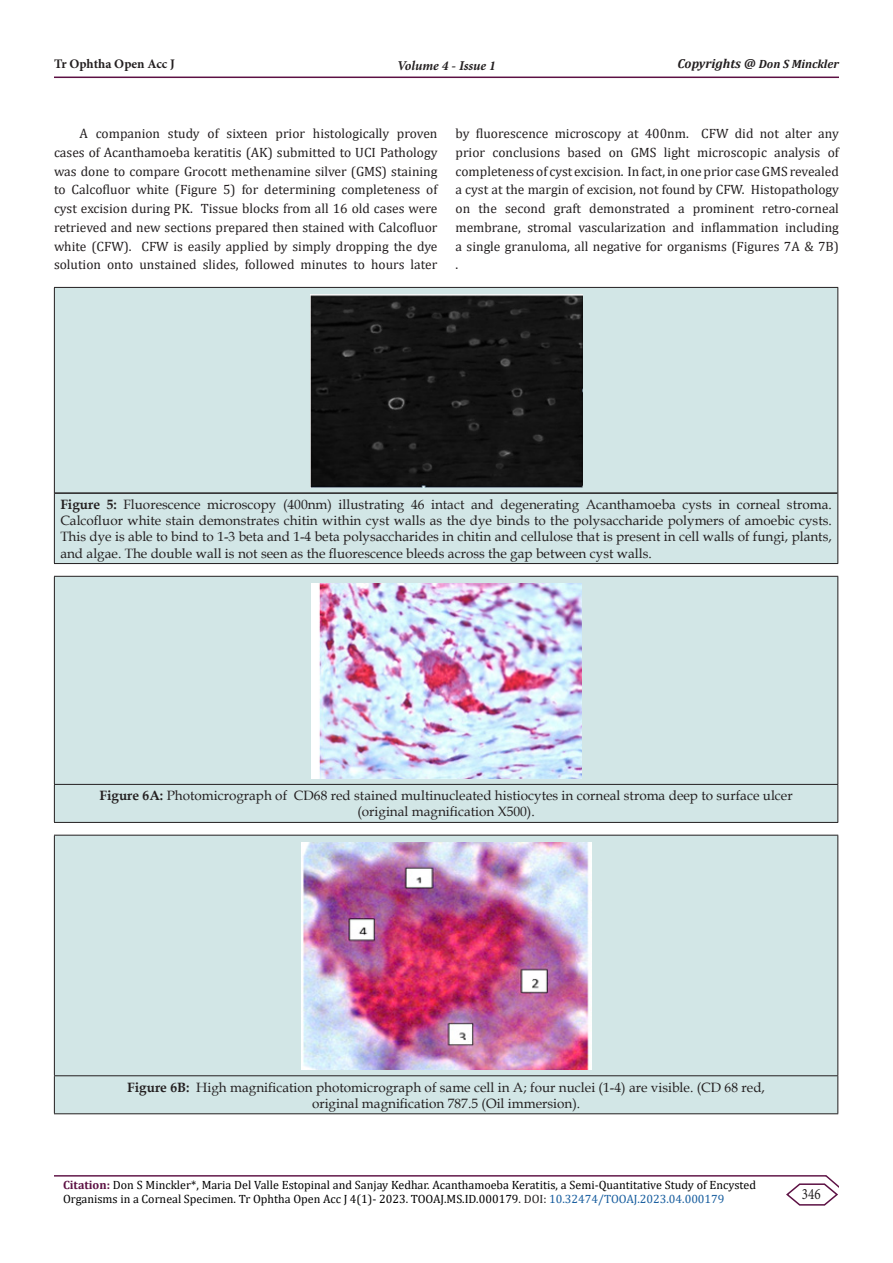
<style>
.page{position:relative;width:893px;height:1263px;background:#fff}
.page>*{position:absolute;margin:0;border:0;box-sizing:border-box;transform-origin:0 0}
.t1{font:15.75px "Minion Pro";color:#231f20;scale:.83 1}
.t2{font:13.5px/18.8px "Cambria";color:#231f20;text-align:justify}
.t3{font:13.5px/16.2px "Book Antiqua";color:#231f20;text-align:justify}
.t4{font:italic 700 13.5px "Minion Pro";letter-spacing:-.005em;color:#231f20}
.t5{font:700 13.05px "Minion Pro";color:#231f20}
.t6{font:12px/14.4px "Cambria";color:#000}
.t7{font:italic 700 12px "Cambria";color:#231f20}
.s1{font-size:13.05px}
.s2{font-weight:700}
.s3{font-weight:700;color:#5c1043}
.s4{color:#231f20}
.s5{color:#175d9e}
</style>
<div class="page">
<hr style="left:54px;top:1175px;width:772px;height:1px;background:#5c1043">
<hr style="left:54px;top:77px;width:785px;height:1px;background:#5c1043">
<svg style="left:785px;top:1175px;width:54px;height:31px"></svg>
<div style="left:55px;top:288px;width:782px;height:275px;background:#d2e6e6"></div>
<hr style="left:55px;top:492px;width:782px;height:2px;background:#231f20">
<hr style="left:54px;top:287px;width:784px;height:1px;background:#231f20">
<hr style="left:54px;top:288px;width:1px;height:205px;background:#231f20">
<hr style="left:837px;top:288px;width:1px;height:205px;background:#231f20">
<hr style="left:54px;top:493px;width:1px;height:70px;background:#231f20">
<hr style="left:837px;top:493px;width:1px;height:70px;background:#231f20">
<hr style="left:54px;top:563px;width:784px;height:1px;background:#231f20">
<img style="left:310px;top:294px;width:273px;height:193px">
<div style="left:55px;top:577px;width:782px;height:245px;background:#d2e6e6"></div>
<hr style="left:54px;top:576px;width:784px;height:1px;background:#231f20">
<hr style="left:54px;top:577px;width:1px;height:207px;background:#231f20">
<hr style="left:837px;top:577px;width:1px;height:207px;background:#231f20">
<hr style="left:54px;top:784px;width:784px;height:1px;background:#231f20">
<hr style="left:54px;top:785px;width:1px;height:37px;background:#231f20">
<hr style="left:837px;top:785px;width:1px;height:37px;background:#231f20">
<hr style="left:54px;top:822px;width:784px;height:1px;background:#231f20">
<img style="left:312px;top:583px;width:270px;height:195px">
<div style="left:55px;top:836px;width:782px;height:277px;background:#d2e6e6"></div>
<hr style="left:54px;top:835px;width:784px;height:1px;background:#231f20">
<hr style="left:54px;top:835px;width:1px;height:240px;background:#231f20">
<hr style="left:837px;top:835px;width:1px;height:240px;background:#231f20">
<hr style="left:54px;top:1075px;width:784px;height:1px;background:#231f20">
<hr style="left:54px;top:1076px;width:1px;height:37px;background:#231f20">
<hr style="left:837px;top:1076px;width:1px;height:37px;background:#231f20">
<hr style="left:54px;top:1113px;width:784px;height:1px;background:#231f20">
<img style="left:301px;top:842px;width:291px;height:228px">
<p class="t5" style="left:54px;top:55px;width:123px">Tr Ophtha Open Acc J</p>
<p class="t4" style="left:397px;top:56px;width:100px">Volume 4 - Issue 1</p>
<p class="t7" style="left:678px;top:55px;width:163px"><span class="s1">Copyrights @</span> Don S Minckler</p>
<p class="t2" style="left:54px;top:124px;width:385px;text-indent:26px">A companion study of sixteen prior histologically proven cases of Acanthamoeba keratitis (AK) submitted to UCI Pathology was done to compare Grocott methenamine silver (GMS) staining to Calcofluor white (Figure 5) for determining completeness of cyst excision during PK. Tissue blocks from all 16 old cases were retrieved and new sections prepared then stained with Calcofluor white (CFW). CFW is easily applied by simply dropping the dye solution onto unstained slides, followed minutes to hours later</p>
<p class="t2" style="left:455px;top:124px;width:385px">by fluorescence microscopy at 400nm. CFW did not alter any prior conclusions based on GMS light microscopic analysis of completeness of cyst excision. In fact, in one prior case GMS revealed a cyst at the margin of excision, not found by CFW. Histopathology on the second graft demonstrated a prominent retro-corneal membrane, stromal vascularization and inflammation including a single granuloma, all negative for organisms (Figures 7A &amp; 7B) .</p>
<p class="t3" style="left:60px;top:496px;width:773px"><span class="s2">Figure 5:</span> Fluorescence microscopy (400nm) illustrating 46 intact and degenerating Acanthamoeba cysts in corneal stroma.<br>Calcofluor white stain demonstrates chitin within cyst walls as the dye binds to the polysaccharide polymers of amoebic cysts.<br>This dye is able to bind to 1-3 beta and 1-4 beta polysaccharides in chitin and cellulose that is present in cell walls of fungi, plants, and algae. The double wall is not seen as the fluorescence bleeds across the gap between cyst walls.</p>
<p class="t3" style="left:100px;top:787px;width:695px"><span class="s2">Figure 6A:</span> Photomicrograph of CD68 red stained multinucleated histiocytes in corneal stroma deep to surface ulcer</p>
<p class="t3" style="left:357px;top:803px;width:179px">(original magnification X500).</p>
<p class="t3" style="left:127px;top:1078px;width:639px"><span class="s2">Figure 6B:</span> High magnification photomicrograph of same cell in A; four nuclei (1-4) are visible. (CD 68 red,</p>
<p class="t3" style="left:312px;top:1095px;width:270px">original magnification 787.5 (Oil immersion).</p>
<p class="t6" style="left:63px;top:1177px;width:694px"><span class="s3">Citation:</span> Don S Minckler*, Maria Del Valle Estopinal and Sanjay Kedhar. Acanthamoeba Keratitis, a Semi-Quantitative Study of Encysted<br>Organisms in a Corneal Specimen. Tr Ophtha Open Acc J 4(1)- 2023. TOOAJ.MS.ID.000179<span class="s4">. DOI:</span> <span class="s5">10.32474/TOOAJ.2023.04.000179</span></p>
<p class="t1" style="left:802px;top:1184px;width:24px">346</p>
</div>
